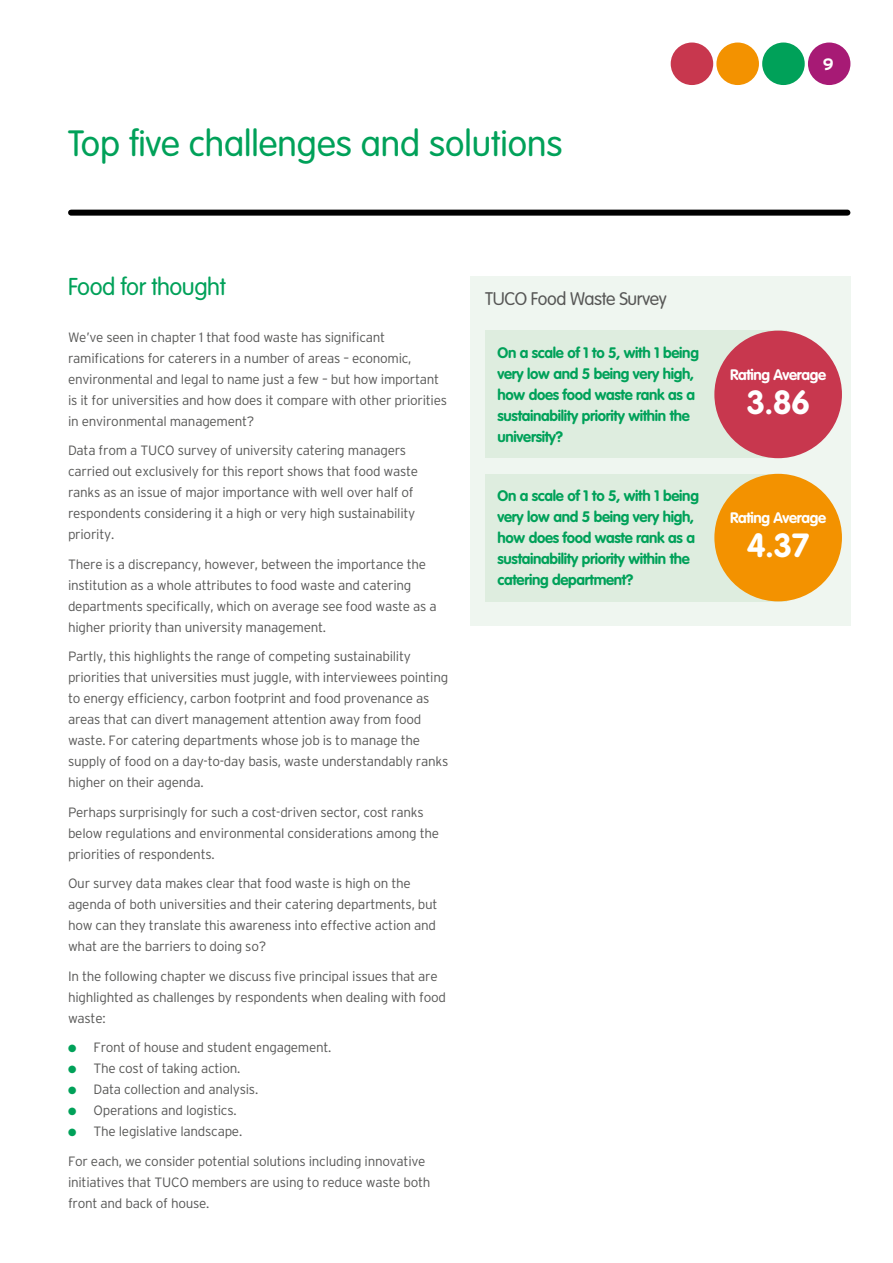
<style>
.page{position:relative;width:893px;height:1263px;background:#fff}
.page>*{position:absolute;margin:0;border:0;box-sizing:border-box;transform-origin:0 0}
.t1{font:300 36px "VAG Rounded";color:#00a159}
.t2{font:700 33px "VAG Rounded";color:#fff}
.t3{font:300 24px "VAG Rounded";letter-spacing:-.02em;color:#00a159}
.t4{font:300 18px "VAG Rounded";letter-spacing:-.02em;color:#575756}
.t5{font:700 16.5px "Interstate";color:#fff}
.t6{font:700 15px/21px "VAG Rounded";letter-spacing:-.02em;color:#00a159}
.t7{font:700 15px "VAG Rounded";letter-spacing:-.02em;color:#fff}
.t8{font:300 13.5px/21px "Interstate";letter-spacing:-.02em;color:#575756}
.s1{color:#00a159}
</style>
<div class="page">
<div style="left:470px;top:276px;width:380px;height:350px;background:#eff6f0"></div>
<div style="left:485px;top:331px;width:302px;height:127px;background:#deeddf"></div>
<div style="left:485px;top:474px;width:302px;height:127px;background:#deeddf"></div>
<hr style="left:0;top:0;width:1px;height:1263px;background:#6bb780">
<div style="left:671px;top:43px;width:42px;height:42px;background:#c8374e;border-radius:50%"></div>
<div style="left:716px;top:43px;width:43px;height:42px;background:#f39200;border-radius:50%"></div>
<div style="left:762px;top:43px;width:43px;height:42px;background:#00a159;border-radius:50%"></div>
<div style="left:808px;top:43px;width:42px;height:42px;background:#a71a75;border-radius:50%"></div>
<div style="left:71px;top:210px;width:776px;height:6px;background:#000"></div>
<div style="left:714px;top:331px;width:128px;height:127px;background:#c8374e;border-radius:50%"></div>
<div style="left:714px;top:474px;width:128px;height:127px;background:#f39200;border-radius:50%"></div>
<h1 class="t1" style="left:68px;top:123px;width:496px">Top five challenges and solutions</h1>
<p class="t5" style="left:823px;top:55px;width:12px">9</p>
<h3 class="t3" style="left:68px;top:273px;width:159px">Food for thought</h3>
<p class="t8" style="left:68px;top:326px;width:380px">We’ve seen in chapter 1 that food waste has significant ramifications for caterers in a number of areas – economic, environmental and legal to name just a few – but how important is it for universities and how does it compare with other priorities in environmental management?</p>
<p class="t8" style="left:68px;top:440px;width:352px">Data from a TUCO survey of university catering managers carried out exclusively for this report shows that food waste ranks as an issue of major importance with well over half of respondents considering it a high or very high sustainability priority.</p>
<p class="t8" style="left:68px;top:553px;width:370px">There is a discrepancy, however, between the importance the institution as a whole attributes to food waste and catering departments specifically, which on average see food waste as a higher priority than university management.</p>
<p class="t8" style="left:68px;top:646px;width:382px">Partly, this highlights the range of competing sustainability priorities that universities must juggle, with interviewees pointing to energy efficiency, carbon footprint and food provenance as areas that can divert management attention away from food waste. For catering departments whose job is to manage the supply of food on a day-to-day basis, waste understandably ranks higher on their agenda.</p>
<p class="t8" style="left:68px;top:801px;width:373px">Perhaps surprisingly for such a cost-driven sector, cost ranks below regulations and environmental considerations among the priorities of respondents.</p>
<p class="t8" style="left:68px;top:873px;width:371px">Our survey data makes clear that food waste is high on the agenda of both universities and their catering departments, but how can they translate this awareness into effective action and what are the barriers to doing so?</p>
<p class="t8" style="left:68px;top:965px;width:380px">In the following chapter we discuss five principal issues that are highlighted as challenges by respondents when dealing with food waste:</p>
<p class="t8" style="left:68px;top:1037px;width:265px"><span class="s1">●</span> Front of house and student engagement.</p>
<p class="t8" style="left:68px;top:1058px;width:174px"><span class="s1">●</span> The cost of taking action.</p>
<p class="t8" style="left:68px;top:1079px;width:192px"><span class="s1">●</span> Data collection and analysis.</p>
<p class="t8" style="left:68px;top:1100px;width:170px"><span class="s1">●</span> Operations and logistics.</p>
<p class="t8" style="left:68px;top:1117px;width:359px;line-height:29.5px"><span class="s1">●</span> The legislative landscape.<br>For each, we consider potential solutions including innovative</p>
<p class="t8" style="left:68px;top:1171px;width:364px">initiatives that TUCO members are using to reduce waste both front and back of house.</p>
<h3 class="t4" style="left:485px;top:289px;width:183px">TUCO Food Waste Survey</h3>
<p class="t6" style="left:497px;top:342px;width:203px">On a scale of 1 to 5, with 1 being very low and 5 being very high, how does food waste rank as a sustainability priority within the university?</p>
<p class="t6" style="left:497px;top:485px;width:203px">On a scale of 1 to 5, with 1 being very low and 5 being very high, how does food waste rank as a sustainability priority within the catering department?</p>
<p class="t7" style="left:730px;top:365px;width:98px">Rating Average</p>
<h2 class="t2" style="left:746px;top:383px;width:65px">3.86</h2>
<p class="t7" style="left:730px;top:509px;width:98px">Rating Average</p>
<h2 class="t2" style="left:747px;top:526px;width:64px">4.37</h2>
</div>
